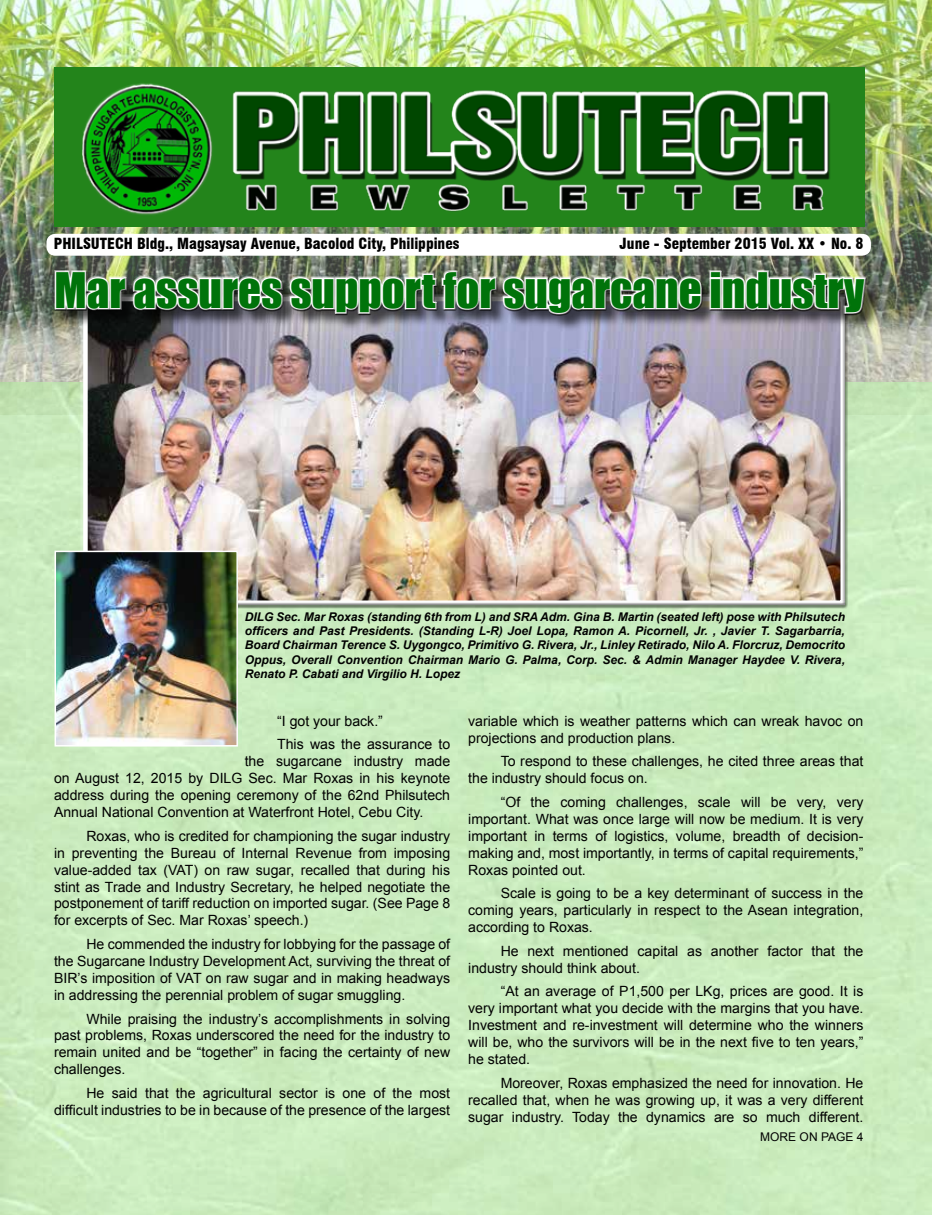
<style>
.page{position:relative;width:932px;height:1215px;background:#fff}
.page>*{position:absolute;margin:0;border:0;box-sizing:border-box;transform-origin:0 0}
.t1{font:45px "Impact";color:#00730a}
.t2{font:900 condensed 15px "Swiss 721 BT";color:#000}
.t3{font:14.1px/17px "Arial";color:#000;text-align:justify}
.t4{font:italic 700 12px/14.4px "Arial";color:#000;text-align:justify}
.t5{font:12px "Arial";color:#000}
</style>
<div class="page">
<img style="left:0;top:0;width:932px;height:415px">
<div style="left:54px;top:68px;width:810px;height:159px;background:#23841b"></div>
<div style="left:46px;top:234px;width:824px;height:22px;background:#fff;border-radius:9px"></div>
<div style="left:80px;top:295px;width:768px;height:313px;background:#000;opacity:.46"></div>
<img style="left:82px;top:83px;width:748px;height:132px">
<div style="left:56px;top:273px;width:827px;height:59px;background:#000;opacity:.66"></div>
<img style="left:53px;top:254px;width:814px;height:72px">
<div style="left:54px;top:270px;width:813px;height:44px;background:#fff;opacity:.75"></div>
<div style="left:54px;top:271px;width:813px;height:45px;background:#000;opacity:.75"></div>
<img style="left:58px;top:554px;width:177px;height:190px">
<div style="left:55px;top:551px;width:183px;height:196px;border:2px solid #fff"></div>
<p class="t2" style="left:54px;top:235px;width:407px">PHILSUTECH Bldg., Magsaysay Avenue, Bacolod City, Philippines</p>
<p class="t2" style="left:619px;top:235px;width:245px">June - September 2015 Vol. XX • No. 8</p>
<h1 class="t1" style="left:55px;top:256px;width:811px">Mar assures support for sugarcane industry</h1>
<p class="t4" style="left:245px;top:610px;width:601px">DILG Sec. Mar Roxas (standing 6th from L) and SRA Adm. Gina B. Martin (seated left) pose with Philsutech officers and Past Presidents. (Standing L-R) Joel Lopa, Ramon A. Picornell, Jr. , Javier T. Sagarbarria, Board Chairman Terence S. Uygongco, Primitivo G. Rivera, Jr., Linley Retirado, Nilo A. Florcruz, Democrito Oppus, Overall Convention Chairman Mario G. Palma, Corp. Sec. &amp; Admin Manager Haydee V. Rivera, Renato P. Cabati and Virgilio H. Lopez</p>
<p class="t3" style="left:277px;top:709px;width:174px;line-height:23.7px">“I got your back.”<br>This was the assurance to</p>
<p class="t3" style="left:54px;top:753px;width:397px;text-indent:191px">the sugarcane industry made on August 12, 2015 by DILG Sec. Mar Roxas in his keynote address during the opening ceremony of the 62nd Philsutech Annual National Convention at Waterfront Hotel, Cebu City.</p>
<p class="t3" style="left:54px;top:827px;width:397px;text-indent:32px">Roxas, who is credited for championing the sugar industry in preventing the Bureau of Internal Revenue from imposing value-added tax (VAT) on raw sugar, recalled that during his stint as Trade and Industry Secretary, he helped negotiate the postponement of tariff reduction on imported sugar. (See Page 8 for excerpts of Sec. Mar Roxas’ speech.)</p>
<p class="t3" style="left:54px;top:936px;width:397px;text-indent:32px">He commended the industry for lobbying for the passage of the Sugarcane Industry Development Act, surviving the threat of BIR’s imposition of VAT on raw sugar and in making headways in addressing the perennial problem of sugar smuggling.</p>
<p class="t3" style="left:54px;top:1010px;width:397px;text-indent:32px">While praising the industry’s accomplishments in solving past problems, Roxas underscored the need for the industry to remain united and be “together” in facing the certainty of new challenges.</p>
<p class="t3" style="left:54px;top:1084px;width:397px;text-align:right">He said that the agricultural sector is one of the most difficult industries to be in because of the presence of the largest</p>
<p class="t3" style="left:468px;top:712px;width:396px">variable which is weather patterns which can wreak havoc on projections and production plans.</p>
<p class="t3" style="left:468px;top:753px;width:396px;text-indent:32px">To respond to these challenges, he cited three areas that the industry should focus on.</p>
<p class="t3" style="left:468px;top:793px;width:396px;text-indent:32px">“Of the coming challenges, scale will be very, very important. What was once large will now be medium. It is very important in terms of logistics, volume, breadth of decision&shy;making and, most importantly, in terms of capital requirements,” Roxas pointed out.</p>
<p class="t3" style="left:468px;top:885px;width:396px;text-indent:32px">Scale is going to be a key determinant of success in the coming years, particularly in respect to the Asean integration, according to Roxas.</p>
<p class="t3" style="left:468px;top:942px;width:397px;text-indent:32px">He next mentioned capital as another factor that the industry should think about.</p>
<p class="t3" style="left:468px;top:983px;width:396px;text-indent:32px">“At an average of P1,500 per LKg, prices are good. It is very important what you decide with the margins that you have.<br>Investment and re-investment will determine who the winners will be, who the survivors will be in the next five to ten years,” he stated.</p>
<p class="t3" style="left:468px;top:1074px;width:397px;text-indent:32px">Moreover, Roxas emphasized the need for innovation. He recalled that, when he was growing up, it was a very different sugar industry. Today the dynamics are so much different.</p>
<p class="t5" style="left:760px;top:1129px;width:105px">MORE ON PAGE 4</p>
</div>
